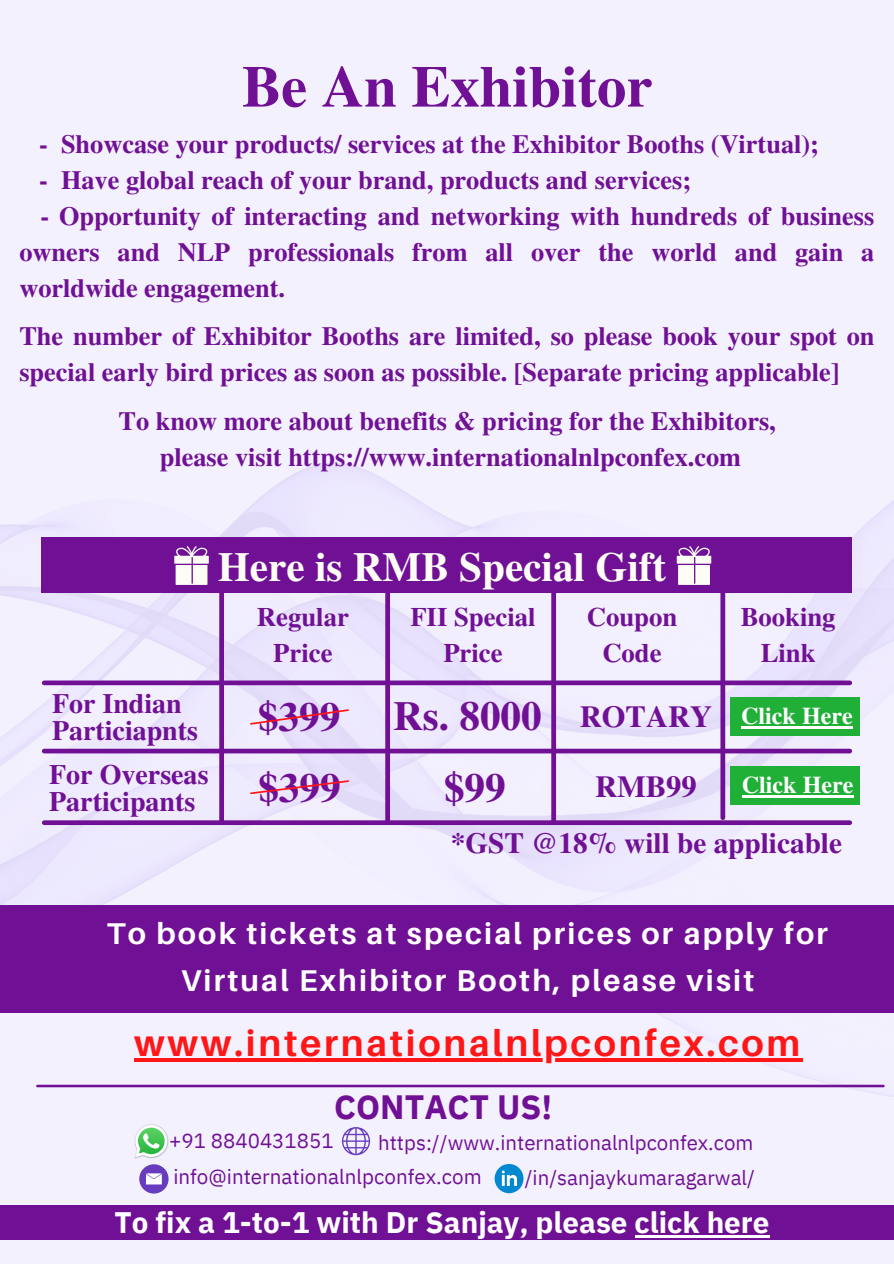
<style>
.page{position:relative;width:894px;height:1264px;background:#fff}
.page>*{position:absolute;margin:0;border:0;box-sizing:border-box;transform-origin:0 0}
.t1{font:700 58.5px "Te X Gyre Termes";color:#701095}
.t2{font:700 41.1px "Te X Gyre Termes";color:#fdfdf6}
.t3{font:700 41.1px "Te X Gyre Termes";color:#701095}
.t4{font:700 36.75px "Aileron";letter-spacing:.075em;color:#ff1616}
.t5{font:700 33.75px "IBM Plex Sans";color:#701095}
.t6{font:700 30.45px "Te X Gyre Termes";color:#701095}
.t7{font:700 30px "Aileron";letter-spacing:.075em;color:#fff}
.t8{font:700 29.55px "IBM Plex Sans";color:#fff}
.t9{font:700 29.25px "Te X Gyre Termes";color:#701095}
.t10{font:700 28.05px "Te X Gyre Termes";color:#701095}
.t11{font:700 27.9px "Te X Gyre Termes";color:#701095}
.t12{font:700 26.7px/36.8px "Te X Gyre Termes";color:#701095;text-align:center}
.t13{font:700 26.25px/36px "Te X Gyre Termes";color:#701095;text-align:justify}
.t14{font:700 24px "Te X Gyre Termes";color:#fff}
.t15{font:20.55px "IBM Plex Sans";color:#701095}
.t16{font:20.4px "IBM Plex Sans";color:#701095}
</style>
<div class="page">
<img style="left:0;top:0;width:893px;height:1262px">
<div style="left:0;top:1204px;width:893px;height:35px;background:#701095"></div>
<div style="left:139px;top:1164px;width:29px;height:29px;background:#683cbf;border-radius:50%"></div>
<svg style="left:146px;top:1173px;width:16px;height:11px"></svg>
<svg style="left:494px;top:1163px;width:29px;height:30px"></svg>
<svg style="left:342px;top:1126px;width:28px;height:29px"></svg>
<img style="left:133px;top:1123px;width:36px;height:35px">
<svg style="left:135px;top:1124px;width:32px;height:33px"></svg>
<hr style="left:37px;top:1084px;width:846px;height:3px;background:#701095">
<div style="left:0;top:905px;width:893px;height:107px;background:#701095"></div>
<div style="left:41px;top:537px;width:809px;height:55px;background:#701095"></div>
<div style="left:44px;top:680px;width:805px;height:5px;background:#701095"></div>
<div style="left:44px;top:748px;width:805px;height:5px;background:#701095"></div>
<div style="left:44px;top:820px;width:805px;height:5px;background:#701095"></div>
<div style="left:219px;top:581px;width:5px;height:241px;background:#701095"></div>
<div style="left:385px;top:581px;width:5px;height:241px;background:#701095"></div>
<div style="left:551px;top:581px;width:5px;height:241px;background:#701095"></div>
<div style="left:720px;top:576px;width:5px;height:241px;background:#701095"></div>
<svg style="left:248px;top:708px;width:103px;height:18px;background:#eacfe6"></svg>
<svg style="left:248px;top:779px;width:103px;height:16px;background:#ebcee4"></svg>
<svg style="left:174px;top:546px;width:35px;height:39px"></svg>
<svg style="left:676px;top:546px;width:35px;height:39px"></svg>
<hr style="left:634px;top:1235px;width:135px;height:2px;background:#fff">
<svg style="left:134px;top:1057px;width:668px;height:4px;fill:#ff1616"></svg>
<div style="left:729px;top:696px;width:130px;height:39px;background:#20b038"></div>
<hr style="left:741px;top:726px;width:111px;height:2px;background:#fff">
<div style="left:730px;top:766px;width:129px;height:38px;background:#20b038"></div>
<hr style="left:741px;top:795px;width:112px;height:3px;background:#fff">
<p class="t1" style="left:242px;top:41px;width:411px">Be An Exhibitor</p>
<p class="t13" style="left:39px;top:125px;width:781px">- Showcase your products/ services at the Exhibitor Booths (Virtual);</p>
<p class="t13" style="left:39px;top:161px;width:653px">- Have global reach of your brand, products and services;</p>
<p class="t13" style="left:19px;top:197px;width:856px;text-indent:21px">- Opportunity of interacting and networking with hundreds of business owners and NLP professionals from all over the world and gain a worldwide engagement.</p>
<p class="t13" style="left:19px;top:317px;width:856px">The number of Exhibitor Booths are limited, so please book your spot on special early bird prices as soon as possible. [Separate pricing applicable]</p>
<p class="t13" style="left:119px;top:401px;width:658px">To know more about benefits &amp; pricing for the Exhibitors,</p>
<p class="t13" style="left:160px;top:438px;width:582px">please visit https://www.internationalnlpconfex.com</p>
<p class="t2" style="left:218px;top:535px;width:450px">Here is RMB Special Gift</p>
<p class="t11" style="left:52px;top:682px;width:131px">For Indian</p>
<p class="t11" style="left:52px;top:708px;width:147px">Particiapnts</p>
<p class="t10" style="left:49px;top:752px;width:161px">For Overseas</p>
<p class="t10" style="left:49px;top:779px;width:148px">Participants</p>
<p class="t12" style="left:257px;top:597px;width:93px">Regular<br>Price</p>
<p class="t3" style="left:258px;top:685px;width:84px">$399</p>
<p class="t3" style="left:258px;top:756px;width:84px">$399</p>
<p class="t12" style="left:410px;top:597px;width:127px">FII Special<br>Price</p>
<p class="t12" style="left:586px;top:597px;width:92px">Coupon<br>Code</p>
<p class="t12" style="left:740px;top:597px;width:96px">Booking<br>Link</p>
<p class="t3" style="left:393px;top:684px;width:150px">Rs. 8000</p>
<p class="t3" style="left:444px;top:756px;width:63px">$99</p>
<p class="t6" style="left:579px;top:692px;width:134px">ROTARY</p>
<p class="t14" style="left:741px;top:697px;width:113px">Click Here</p>
<p class="t6" style="left:595px;top:763px;width:103px">RMB99</p>
<p class="t14" style="left:741px;top:766px;width:113px">Click Here</p>
<p class="t9" style="left:450px;top:820px;width:392px">*GST @18% will be applicable</p>
<p class="t7" style="left:107px;top:915px;width:722px">To book tickets at special prices or apply for</p>
<p class="t7" style="left:181px;top:962px;width:575px">Virtual Exhibitor Booth, please visit</p>
<p class="t4" style="left:134px;top:1019px;width:667px">www.internationalnlpconfex.com</p>
<p class="t5" style="left:334px;top:1084px;width:219px">CONTACT US!</p>
<p class="t16" style="left:169px;top:1127px;width:166px">+91 8840431851</p>
<p class="t16" style="left:378px;top:1128px;width:377px">https://www.internationalnlpconfex.com</p>
<p class="t16" style="left:524px;top:1163px;width:232px">/in/sanjaykumaragarwal/</p>
<p class="t15" style="left:173px;top:1163px;width:310px">info@internationalnlpconfex.com</p>
<p class="t8" style="left:115px;top:1202px;width:656px">To fix a 1-to-1 with Dr Sanjay, please click here</p>
</div>
